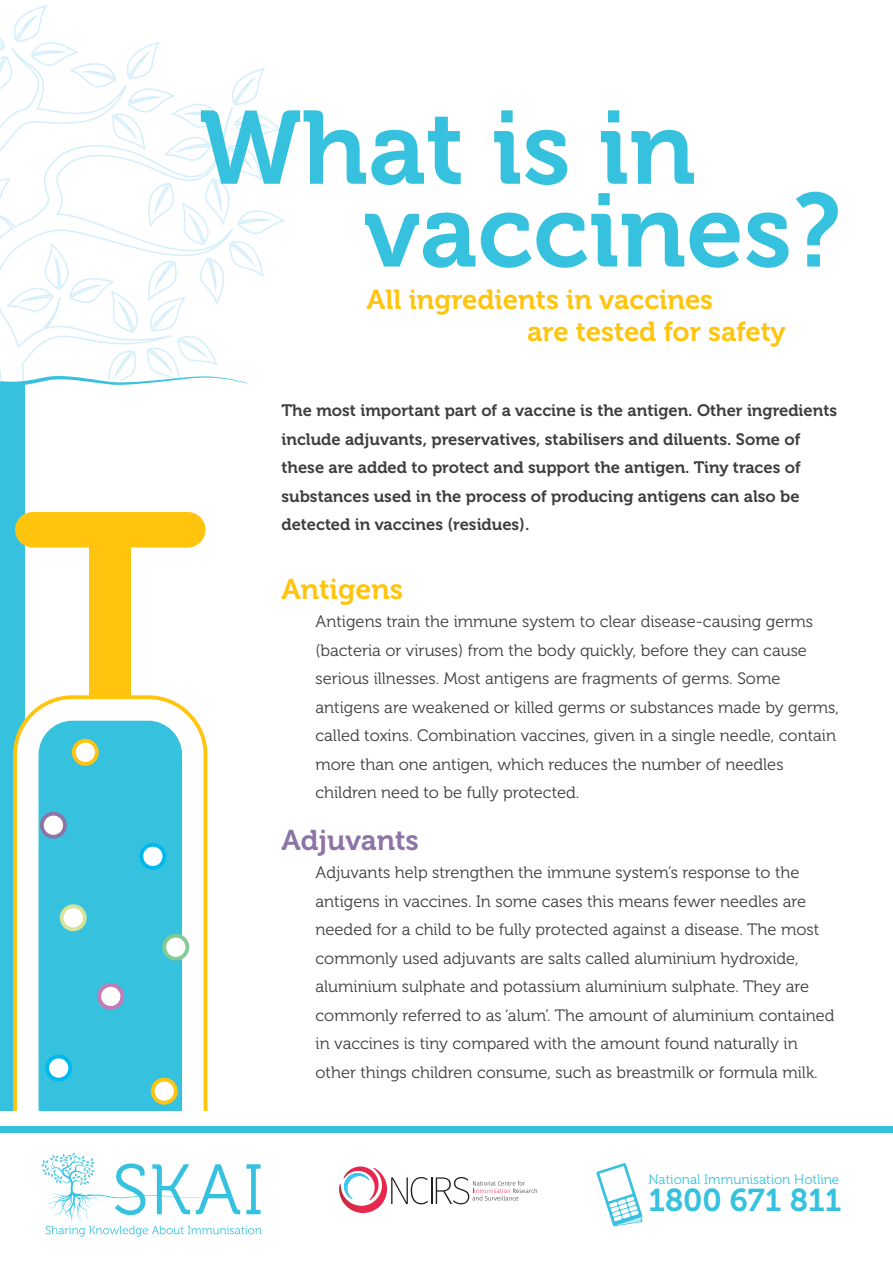
<style>
.page{position:relative;width:893px;height:1263px;background:#fff}
.page>*{position:absolute;margin:0;border:0;box-sizing:border-box;transform-origin:0 0}
.t1{font:103.35px "Museo 700";color:#36c2de}
.SKAI_Small_SubHead{font:31.5px "Museo 700";letter-spacing:-.005em;color:#36c2de}
.t2{font:28.5px "Museo 700";color:#8c74a6}
.t3{font:28.5px "Museo 700";color:#fec40e}
.t4{font:27.45px "Museo 700";color:#fec40e}
.t5{font:16.5px/28.5px "Museo 300";color:#3e3e3f}
.t6{font:16.5px/28.5px "Museo 700";color:#3e3e3f}
.SKAI_Small_SubHead-2{font:13.5px "Museo 300";color:#36c2de}
</style>
<div class="page">
<div style="left:0;top:383px;width:24px;height:727px;background:#36c2de"></div>
<div style="left:89px;top:538px;width:42px;height:174px;background:#fec40e"></div>
<div style="left:15px;top:512px;width:191px;height:35px;background:#fec40e;border-radius:18px"></div>
<svg style="left:13px;top:695px;width:194px;height:415px"></svg>
<svg style="left:35px;top:717px;width:151px;height:393px;background:#44c6e0"></svg>
<div style="left:74px;top:741px;width:23px;height:23px;background:#fff;border-radius:50%"></div>
<div style="left:72px;top:739px;width:27px;height:27px;border:4px solid #fec40e;border-radius:50%"></div>
<div style="left:62px;top:906px;width:23px;height:23px;background:#fff;border-radius:50%"></div>
<div style="left:60px;top:904px;width:27px;height:27px;border:4px solid #d3e498;border-radius:50%"></div>
<div style="left:47px;top:1056px;width:23px;height:23px;background:#fff;border-radius:50%"></div>
<div style="left:45px;top:1054px;width:27px;height:27px;border:4px solid #00b8f0;border-radius:50%"></div>
<div style="left:99px;top:985px;width:23px;height:23px;background:#fff;border-radius:50%"></div>
<div style="left:97px;top:983px;width:27px;height:27px;border:4px solid #c07cb4;border-radius:50%"></div>
<div style="left:42px;top:814px;width:23px;height:23px;background:#fff;border-radius:50%"></div>
<div style="left:40px;top:812px;width:27px;height:27px;border:4px solid #8c74a6;border-radius:50%"></div>
<div style="left:141px;top:845px;width:23px;height:23px;background:#fff;border-radius:50%"></div>
<div style="left:139px;top:843px;width:27px;height:27px;border:4px solid #00b8f0;border-radius:50%"></div>
<div style="left:164px;top:936px;width:23px;height:23px;background:#fff;border-radius:50%"></div>
<div style="left:162px;top:934px;width:27px;height:27px;border:4px solid #84ca95;border-radius:50%"></div>
<div style="left:153px;top:1079px;width:23px;height:24px;background:#fff;border-radius:50%"></div>
<div style="left:151px;top:1078px;width:27px;height:26px;border:4px solid #fec40e;border-radius:50%"></div>
<div style="left:0;top:1126px;width:893px;height:7px;background:#36c2de"></div>
<svg style="left:41px;top:1153px;width:221px;height:84px"></svg>
<svg style="left:596px;top:1163px;width:47px;height:63px"></svg>
<svg style="left:339px;top:1166px;width:198px;height:47px"></svg>
<svg style="left:0;top:5px;width:285px;height:371px"></svg>
<svg style="left:0;top:376px;width:247px;height:10px"></svg>
<p class="t1" style="left:199px;top:91px;width:498px">What is in</p>
<p class="t1" style="left:364px;top:173px;width:479px">vaccines?</p>
<p class="t4" style="left:367px;top:284px;width:348px">All ingredients in vaccines</p>
<p class="t4" style="left:527px;top:317px;width:260px">are tested for safety</p>
<p class="t6" style="left:281px;top:397px;width:557px">The most important part of a vaccine is the antigen. Other ingredients include adjuvants, preservatives, stabilisers and diluents. Some of these are added to protect and support the antigen. Tiny traces of substances used in the process of producing antigens can also be detected in vaccines (residues).</p>
<p class="t3" style="left:281px;top:573px;width:123px">Antigens</p>
<p class="t5" style="left:316px;top:608px;width:525px">Antigens train the immune system to clear disease-causing germs (bacteria or viruses) from the body quickly, before they can cause serious illnesses. Most antigens are fragments of germs. Some antigens are weakened or killed germs or substances made by germs, called toxins. Combination vaccines, given in a single needle, contain more than one antigen, which reduces the number of needles children need to be fully protected.</p>
<p class="t2" style="left:281px;top:824px;width:139px">Adjuvants</p>
<p class="t5" style="left:316px;top:858px;width:521px">Adjuvants help strengthen the immune system’s response to the antigens in vaccines. In some cases this means fewer needles are needed for a child to be fully protected against a disease. The most commonly used adjuvants are salts called aluminium hydroxide, aluminium sulphate and potassium aluminium sulphate. They are commonly referred to as ‘alum’. The amount of aluminium contained in vaccines is tiny compared with the amount found naturally in other things children consume, such as breastmilk or formula milk.</p>
<p class="SKAI_Small_SubHead-2" style="left:648px;top:1172px;width:192px">National Immunisation Hotline</p>
<p class="SKAI_Small_SubHead" style="left:648px;top:1182px;width:195px">1800 671 811</p>
</div>
